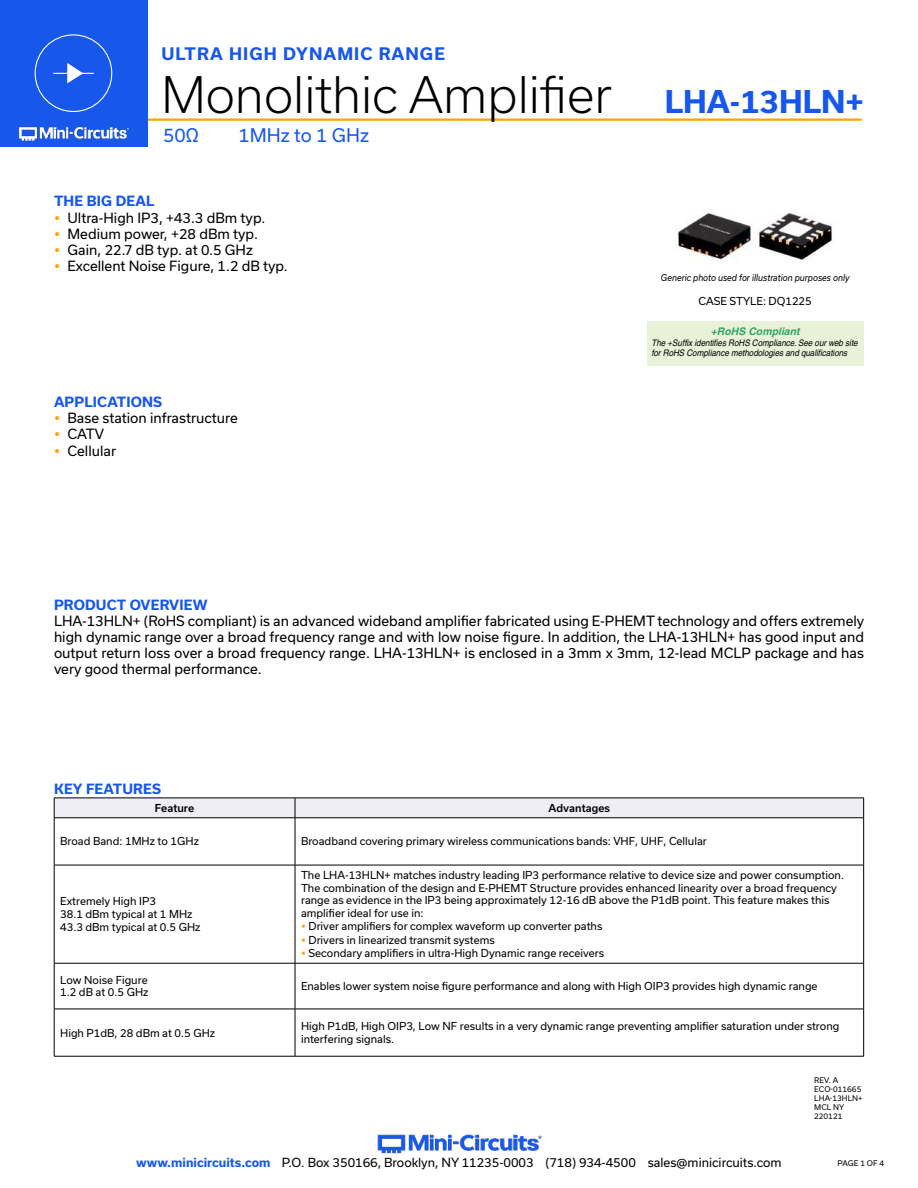
<style>
.page{position:relative;width:918px;height:1188px;background:#fff}
.page>*{position:absolute;margin:0;border:0;box-sizing:border-box;transform-origin:0 0}
.t1{font:300 48px "Usual";color:#000}
.t2{font:700 30px "Usual";color:#1758ea}
.t3{font:18px "Usual";color:#1758ea}
.t4{font:700 16.5px "Usual";letter-spacing:.065em;color:#1758ea}
.t5{font:13.5px/16.2px "Usual";color:#000}
.t6{font:700 13.5px "Usual";letter-spacing:.015em;color:#1758ea}
.t7{font:12px "Usual";color:#000}
.t8{font:10.5px/12.6px "Usual";color:#000}
.t9{font:500 10.5px "Usual";color:#000}
.t10{font:italic 700 10.5px "Helvetica";color:rgb(0 147 68/.8)}
.t11{font:italic 9px/10.8px "Helvetica";color:#000;scale:.9 1}
.t12{font:italic 9px "Usual";color:#000;scale:.9 1}
.t13{font:7.5px/9px "Usual";color:#000}
.s1{font-weight:700;color:#1758ea}
</style>
<div class="page">
<hr style="left:129px;top:118px;width:733px;height:3px;background:#ffa200">
<div style="left:0;top:0;width:147px;height:147px;background:#1758ea"></div>
<hr style="left:917px;top:0;width:1px;height:147px;background:#1758ea">
<img style="left:19px;top:126px;width:110px;height:15px">
<div style="left:35px;top:34px;width:77px;height:78px;border:1px solid #fff;border-radius:50%"></div>
<hr style="left:53px;top:73px;width:41px;height:1px;background:#fff">
<svg style="left:67px;top:63px;width:16px;height:20px"></svg>
<img style="left:377px;top:1134px;width:165px;height:20px">
<img style="left:678px;top:210px;width:154px;height:51px">
<div style="left:647px;top:321px;width:216px;height:45px;background:#e9f2d8"></div>
<svg style="left:54px;top:798px;width:810px;height:20px;background:#dfdfe5"></svg>
<hr style="left:54px;top:818px;width:241px;height:1px;background:#000">
<hr style="left:54px;top:818px;width:1px;height:47px;background:#000">
<hr style="left:295px;top:818px;width:569px;height:1px;background:#000">
<hr style="left:295px;top:818px;width:1px;height:47px;background:#000">
<hr style="left:863px;top:818px;width:1px;height:47px;background:#000">
<hr style="left:54px;top:865px;width:241px;height:1px;background:#000">
<hr style="left:54px;top:865px;width:1px;height:98px;background:#000">
<hr style="left:295px;top:865px;width:569px;height:1px;background:#000">
<hr style="left:295px;top:865px;width:1px;height:98px;background:#000">
<hr style="left:863px;top:865px;width:1px;height:98px;background:#000">
<hr style="left:54px;top:963px;width:241px;height:1px;background:#000">
<hr style="left:54px;top:963px;width:1px;height:46px;background:#000">
<hr style="left:295px;top:963px;width:569px;height:1px;background:#000">
<hr style="left:295px;top:963px;width:1px;height:46px;background:#000">
<hr style="left:863px;top:963px;width:1px;height:46px;background:#000">
<hr style="left:54px;top:1009px;width:241px;height:1px;background:#000">
<hr style="left:54px;top:1009px;width:1px;height:47px;background:#000">
<hr style="left:295px;top:1009px;width:569px;height:1px;background:#000">
<hr style="left:295px;top:1009px;width:1px;height:47px;background:#000">
<hr style="left:863px;top:1009px;width:1px;height:47px;background:#000">
<hr style="left:54px;top:1056px;width:241px;height:1px;background:#000">
<hr style="left:295px;top:1056px;width:569px;height:1px;background:#000">
<h3 class="t4" style="left:161px;top:45px;width:285px">ULTRA HIGH DYNAMIC RANGE</h3>
<h1 class="t1" style="left:161px;top:76px;width:452px">Monolithic Amplifier</h1>
<h3 class="t3" style="left:163px;top:128px;width:37px">50Ω</h3>
<h3 class="t3" style="left:238px;top:128px;width:132px">1MHz to 1 GHz</h3>
<p class="t6" style="left:54px;top:196px;width:102px">THE BIG DEAL</p>
<p class="t5" style="left:68px;top:210px;width:222px">Ultra-High IP3, +43.3 dBm typ.<br>Medium power, +28 dBm typ.<br>Gain, 22.7 dB typ. at 0.5 GHz<br>Excellent Noise Figure, 1.2 dB typ.</p>
<p class="t6" style="left:54px;top:396px;width:110px">APPLICATIONS</p>
<p class="t5" style="left:68px;top:411px;width:172px">Base station infrastructure<br>CATV<br>Cellular</p>
<h2 class="t2" style="left:665px;top:85px;width:201px">LHA-13HLN+</h2>
<p class="t12" style="left:661px;top:274px;width:211px">Generic photo used for illustration purposes only</p>
<p class="t8" style="left:699px;top:296px;width:115px">CASE STYLE: DQ1225</p>
<p class="t10" style="left:711px;top:327px;width:93px">+RoHS Compliant</p>
<p class="t11" style="left:652px;top:338px;width:232px">The +Suffix identifies RoHS Compliance.See our web site for RoHS Compliance methodologies and qualifications</p>
<p class="t6" style="left:54px;top:599px;width:155px">PRODUCT OVERVIEW</p>
<p class="t5" style="left:54px;top:614px;width:812px;text-align:justify">LHA-13HLN+ (RoHS compliant) is an advanced wideband amplifier fabricated using E-PHEMT technology and offers extremely high dynamic range over a broad frequency range and with low noise figure. In addition, the LHA-13HLN+ has good input and output return loss over a broad frequency range. LHA-13HLN+ is enclosed in a 3mm x 3mm, 12-lead MCLP package and has very good thermal performance.</p>
<p class="t6" style="left:54px;top:783px;width:108px">KEY FEATURES</p>
<p class="t9" style="left:155px;top:803px;width:41px">Feature</p>
<p class="t9" style="left:549px;top:803px;width:63px">Advantages</p>
<p class="t8" style="left:60px;top:836px;width:140px">Broad Band: 1MHz to 1GHz</p>
<p class="t8" style="left:301px;top:836px;width:407px">Broadband covering primary wireless communications bands: VHF, UHF, Cellular</p>
<p class="t8" style="left:60px;top:896px;width:142px">Extremely High IP3<br>38.1 dBm typical at 1 MHz<br>43.3 dBm typical at 0.5 GHz</p>
<p class="t8" style="left:301px;top:869px;width:545px">The LHA-13HLN+ matches industry leading IP3 performance relative to device size and power consumption.</p>
<p class="t8" style="left:301px;top:882px;width:538px">The combination of the design and E-PHEMT Structure provides enhanced linearity over a broad frequency</p>
<p class="t8" style="left:301px;top:895px;width:530px">range as evidence in the IP3 being approximately 12-16 dB above the P1dB point. This feature makes this</p>
<p class="t8" style="left:301px;top:907px;width:124px">amplifier ideal for use in:</p>
<p class="t8" style="left:309px;top:921px;width:295px">Driver amplifiers for complex waveform up converter paths</p>
<p class="t8" style="left:309px;top:934px;width:188px">Drivers in linearized transmit systems</p>
<p class="t8" style="left:309px;top:948px;width:297px">Secondary amplifiers in ultra-High Dynamic range receivers</p>
<p class="t8" style="left:60px;top:974px;width:90px">Low Noise Figure<br>1.2 dB at 0.5 GHz</p>
<p class="t8" style="left:301px;top:981px;width:518px">Enables lower system noise figure performance and along with High OIP3 provides high dynamic range</p>
<p class="t8" style="left:60px;top:1027px;width:157px">High P1dB, 28 dBm at 0.5 GHz</p>
<p class="t8" style="left:301px;top:1021px;width:540px">High P1dB, High OIP3, Low NF results in a very dynamic range preventing amplifier saturation under strong interfering signals.</p>
<p class="t13" style="left:814px;top:1076px;width:50px">REV. A<br>ECO-011665<br>LHA-13HLN+<br>MCL NY<br>220121</p>
<p class="t7" style="left:136px;top:1158px;width:647px"><span class="s1">www.minicircuits.com</span> P.O. Box 350166, Brooklyn, NY 11235-0003 (718) 934-4500 sales@minicircuits.com</p>
<p class="t13" style="left:838px;top:1160px;width:48px">PAGE 1 OF 4</p>
</div>
